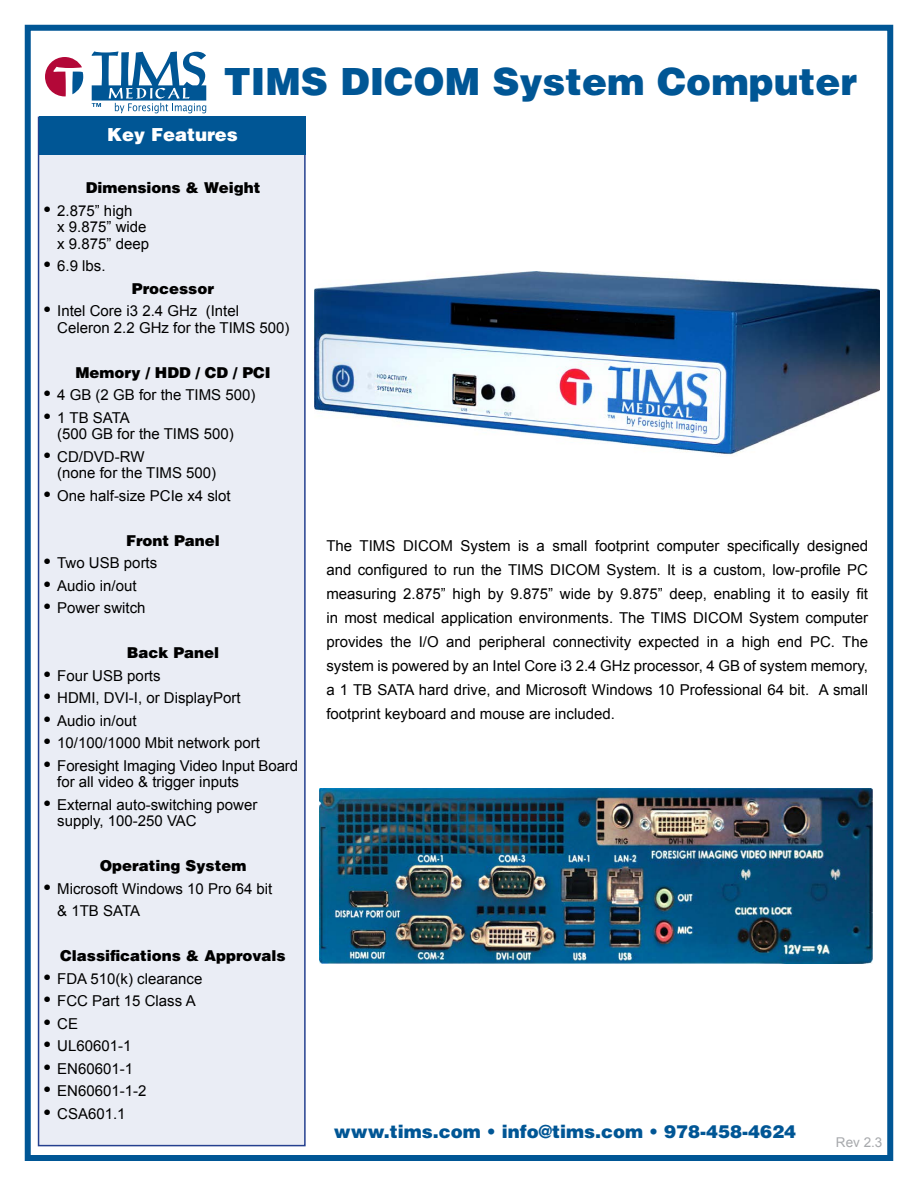
<style>
.page{position:relative;width:918px;height:1188px;background:#fff}
.page>*{position:absolute;margin:0;border:0;box-sizing:border-box;transform-origin:0 0}
.t1{font:900 37.5px "Helvetica LT Std";color:#005695}
.t2{font:900 18px "Helvetica LT Std";color:#005695}
.t3{font:900 18px "Helvetica LT Std";color:#fff}
.t4{font:15px/16.5px "Arial";color:#000}
.t5{font:900 15px "Helvetica LT Std";color:#000}
.t6{font:13.5px "Arial";color:#a7a9ac}
.s1{font-weight:700;font-size:19.5px}
</style>
<div class="page">
<svg style="left:45px;top:57px;width:38px;height:39px"></svg>
<svg style="left:92px;top:51px;width:114px;height:62px"></svg>
<div style="left:25px;top:25px;width:868px;height:1136px;border:6px solid #005695"></div>
<div style="left:38px;top:117px;width:268px;height:1029px;background:#eaedf5;border:2px solid #25408f"></div>
<div style="left:39px;top:117px;width:267px;height:38px;background:#005695"></div>
<img style="left:319px;top:788px;width:553px;height:175px">
<img style="left:315px;top:271px;width:565px;height:185px">
<h1 class="t1" style="left:224px;top:57px;width:635px">TIMS DICOM System Computer</h1>
<p class="t3" style="left:107px;top:122px;width:132px">Key Features</p>
<p class="t5" style="left:86px;top:178px;width:176px">Dimensions &amp; Weight</p>
<p class="t4" style="left:57px;top:202px;width:93px;text-indent:-14px"><span class="s1">•</span> 2.875” high<br>x 9.875” wide x 9.875” deep</p>
<p class="t4" style="left:44px;top:258px;width:63px"><span class="s1">•</span> 6.9 lbs.</p>
<p class="t5" style="left:132px;top:279px;width:84px">Processor</p>
<p class="t4" style="left:57px;top:303px;width:234px;text-indent:-14px"><span class="s1">•</span> Intel Core i3 2.4 GHz (Intel<br>Celeron 2.2 GHz for the TIMS 500)</p>
<p class="t5" style="left:75px;top:363px;width:197px">Memory / HDD / CD / PCI</p>
<p class="t4" style="left:44px;top:387px;width:213px"><span class="s1">•</span> 4 GB (2 GB for the TIMS 500)</p>
<p class="t4" style="left:57px;top:409px;width:178px;text-indent:-14px"><span class="s1">•</span> 1 TB SATA<br>(500 GB for the TIMS 500)</p>
<p class="t4" style="left:57px;top:448px;width:160px;text-indent:-14px"><span class="s1">•</span> CD/DVD-RW<br>(none for the TIMS 500)</p>
<p class="t4" style="left:44px;top:487px;width:188px"><span class="s1">•</span> One half-size PCIe x4 slot</p>
<p class="t5" style="left:126px;top:531px;width:95px">Front Panel</p>
<p class="t4" style="left:44px;top:555px;width:115px"><span class="s1">•</span> Two USB ports</p>
<p class="t4" style="left:44px;top:577px;width:94px"><span class="s1">•</span> Audio in/out</p>
<p class="t4" style="left:44px;top:600px;width:103px"><span class="s1">•</span> Power switch</p>
<p class="t5" style="left:127px;top:643px;width:94px">Back Panel</p>
<p class="t4" style="left:44px;top:667px;width:118px"><span class="s1">•</span> Four USB ports</p>
<p class="t4" style="left:44px;top:690px;width:198px"><span class="s1">•</span> HDMI, DVI-I, or DisplayPort</p>
<p class="t4" style="left:44px;top:712px;width:94px"><span class="s1">•</span> Audio in/out</p>
<p class="t4" style="left:44px;top:735px;width:218px"><span class="s1">•</span> 10/100/1000 Mbit network port</p>
<p class="t4" style="left:57px;top:757px;width:242px;text-indent:-14px"><span class="s1">•</span> Foresight Imaging Video Input Board for all video &amp; trigger inputs</p>
<p class="t4" style="left:57px;top:796px;width:202px;text-indent:-14px"><span class="s1">•</span> External auto-switching power supply, 100-250 VAC</p>
<p class="t5" style="left:100px;top:856px;width:148px">Operating System</p>
<p class="t4" style="left:57px;top:877px;width:217px;line-height:22.5px;text-indent:-14px"><span class="s1">•</span> Microsoft Windows 10 Pro 64 bit &amp; 1TB SATA</p>
<p class="t5" style="left:60px;top:946px;width:227px">Classifications &amp; Approvals</p>
<p class="t4" style="left:44px;top:970px;width:160px"><span class="s1">•</span> FDA 510(k) clearance</p>
<p class="t4" style="left:44px;top:993px;width:153px"><span class="s1">•</span> FCC Part 15 Class A</p>
<p class="t4" style="left:44px;top:1015px;width:36px"><span class="s1">•</span> CE</p>
<p class="t4" style="left:44px;top:1038px;width:89px"><span class="s1">•</span> UL60601-1</p>
<p class="t4" style="left:44px;top:1060px;width:91px"><span class="s1">•</span> EN60601-1</p>
<p class="t4" style="left:44px;top:1083px;width:104px"><span class="s1">•</span> EN60601-1-2</p>
<p class="t4" style="left:44px;top:1105px;width:83px"><span class="s1">•</span> CSA601.1</p>
<p class="t4" style="left:326px;top:534px;width:543px;line-height:24px;text-align:justify">The TIMS DICOM System is a small footprint computer specifically designed and configured to run the TIMS DICOM System. It is a custom, low-profile PC measuring 2.875” high by 9.875” wide by 9.875” deep, enabling it to easily fit in most medical application environments. The TIMS DICOM System computer provides the I/O and peripheral connectivity expected in a high end PC. The system is powered by an Intel Core i3 2.4 GHz processor, 4 GB of system memory, a 1 TB SATA hard drive, and Microsoft Windows 10 Professional 64 bit. A small footprint keyboard and mouse are included.</p>
<p class="t2" style="left:334px;top:1120px;width:464px">www.tims.com • info@tims.com • 978-458-4624</p>
<p class="t6" style="left:836px;top:1133px;width:48px">Rev 2.3</p>
</div>
